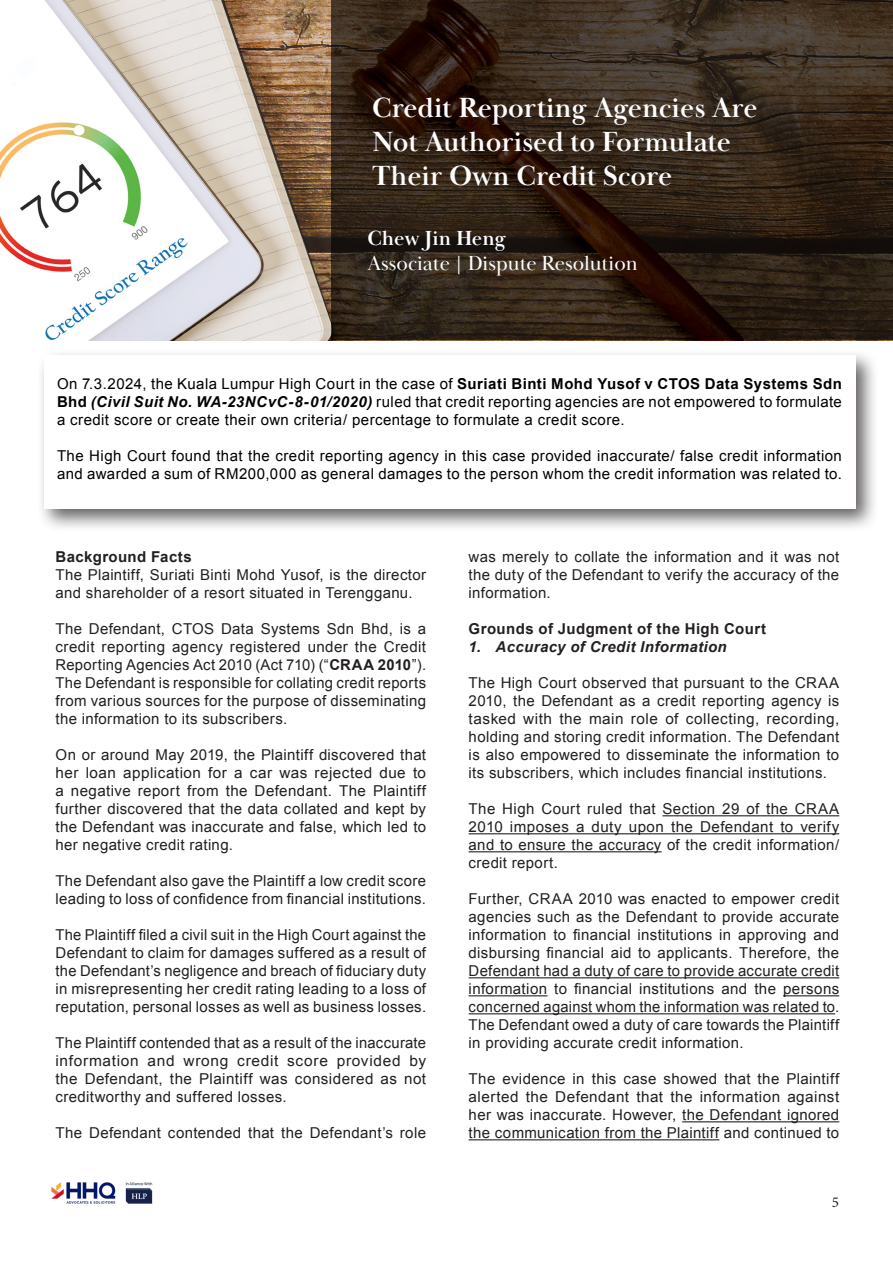
<style>
.page{position:relative;width:893px;height:1263px;background:#fff}
.page>*{position:absolute;margin:0;border:0;box-sizing:border-box;transform-origin:0 0}
.t1{font:700 28.5px/34.2px "Baskerville Display PT";color:#fff}
.t2{font:21px "Baskerville Display PT";color:#fff}
.t3{font:700 21px "Baskerville Display PT";color:#fff}
.t4{font:15px/18px "Arial";letter-spacing:.02em;color:#231f20;text-align:justify}
.t5{font:15px/18px "Arial";letter-spacing:.03em;color:#000;text-align:justify}
.t6{font:700 15px "Arial";letter-spacing:.025em;color:#231f20}
.t7{font:italic 700 15px "Arial";letter-spacing:.025em;color:#231f20}
.t8{font:15px "Minion Pro";color:#231f20}
.s1{font-weight:700}
.s2{font-weight:700;font-style:italic}
</style>
<div class="page">
<img style="left:51px;top:1182px;width:102px;height:22px">
<img style="left:0;top:0;width:893px;height:341px">
<div style="left:37px;top:349px;width:842px;height:183px;background:#231f20;opacity:.7"></div>
<div style="left:44px;top:356px;width:811px;height:153px;background:#fff"></div>
<hr style="left:662px;top:815px;width:177px;height:1px;background:#231f20">
<hr style="left:469px;top:833px;width:370px;height:1px;background:#231f20">
<hr style="left:469px;top:851px;width:193px;height:1px;background:#231f20">
<hr style="left:469px;top:977px;width:370px;height:1px;background:#231f20">
<hr style="left:469px;top:995px;width:79px;height:1px;background:#231f20">
<hr style="left:783px;top:995px;width:56px;height:1px;background:#231f20">
<hr style="left:469px;top:1013px;width:366px;height:1px;background:#231f20">
<hr style="left:682px;top:1121px;width:157px;height:1px;background:#231f20">
<hr style="left:469px;top:1139px;width:250px;height:1px;background:#231f20">
<svg style="left:331px;top:1px;width:561px;height:339px;background:#322418"></svg>
<p class="t1" style="left:372px;top:91px;width:387px">Credit Reporting Agencies Are<br>Not Authorised to Formulate<br>Their Own Credit Score</p>
<p class="t3" style="left:368px;top:225px;width:140px">Chew Jin Heng</p>
<p class="t2" style="left:368px;top:251px;width:272px">Associate | Dispute Resolution</p>
<p class="t5" style="left:57px;top:375px;width:786px">On 7.3.2024, the Kuala Lumpur High Court in the case of <span class="s1">Suriati Binti Mohd Yusof v CTOS Data Systems Sdn Bhd</span> <span class="s2">(Civil Suit No. WA-23NCvC-8-01/2020)</span> ruled that credit reporting agencies are not empowered to formulate a credit score or create their own criteria/ percentage to formulate a credit score.</p>
<p class="t5" style="left:57px;top:447px;width:786px">The High Court found that the credit reporting agency in this case provided inaccurate/ false credit information and awarded a sum of RM200,000 as general damages to the person whom the credit information was related to.</p>
<p class="t6" style="left:56px;top:547px;width:138px">Background Facts</p>
<p class="t4" style="left:56px;top:566px;width:372px">The Plaintiff, Suriati Binti Mohd Yusof, is the director and shareholder of a resort situated in Terengganu.</p>
<p class="t4" style="left:56px;top:620px;width:372px">The Defendant, CTOS Data Systems Sdn Bhd, is a credit reporting agency registered under the Credit Reporting Agencies Act 2010 (Act 710) (“<span class="s1">CRAA 2010</span>”).<br>The Defendant is responsible for collating credit reports from various sources for the purpose of disseminating the information to its subscribers.</p>
<p class="t4" style="left:56px;top:746px;width:372px">On or around May 2019, the Plaintiff discovered that her loan application for a car was rejected due to a negative report from the Defendant. The Plaintiff further discovered that the data collated and kept by the Defendant was inaccurate and false, which led to her negative credit rating.</p>
<p class="t4" style="left:56px;top:872px;width:372px">The Defendant also gave the Plaintiff a low credit score leading to loss of confidence from financial institutions.</p>
<p class="t4" style="left:56px;top:926px;width:372px">The Plaintiff filed a civil suit in the High Court against the Defendant to claim for damages suffered as a result of the Defendant’s negligence and breach of fiduciary duty in misrepresenting her credit rating leading to a loss of reputation, personal losses as well as business losses.</p>
<p class="t4" style="left:56px;top:1034px;width:372px">The Plaintiff contended that as a result of the inaccurate information and wrong credit score provided by the Defendant, the Plaintiff was considered as not creditworthy and suffered losses.</p>
<p class="t4" style="left:56px;top:1124px;width:372px">The Defendant contended that the Defendant’s role</p>
<p class="t4" style="left:469px;top:548px;width:372px">was merely to collate the information and it was not the duty of the Defendant to verify the accuracy of the information.</p>
<p class="t6" style="left:469px;top:619px;width:299px">Grounds of Judgment of the High Court</p>
<p class="t7" style="left:469px;top:637px;width:260px">1. Accuracy of Credit Information</p>
<p class="t4" style="left:469px;top:674px;width:372px">The High Court observed that pursuant to the CRAA 2010, the Defendant as a credit reporting agency is tasked with the main role of collecting, recording, holding and storing credit information. The Defendant is also empowered to disseminate the information to its subscribers, which includes financial institutions.</p>
<p class="t4" style="left:469px;top:800px;width:372px">The High Court ruled that Section 29 of the CRAA 2010 imposes a duty upon the Defendant to verify and to ensure the accuracy of the credit information/ credit report.</p>
<p class="t4" style="left:469px;top:890px;width:372px">Further, CRAA 2010 was enacted to empower credit agencies such as the Defendant to provide accurate information to financial institutions in approving and disbursing financial aid to applicants. Therefore, the Defendant had a duty of care to provide accurate credit information to financial institutions and the persons concerned against whom the information was related to.</p>
<p class="t4" style="left:469px;top:1016px;width:372px">The Defendant owed a duty of care towards the Plaintiff in providing accurate credit information.</p>
<p class="t4" style="left:469px;top:1070px;width:372px">The evidence in this case showed that the Plaintiff alerted the Defendant that the information against her was inaccurate. However, the Defendant ignored the communication from the Plaintiff and continued to</p>
<p class="t8" style="left:832px;top:1192px;width:9px">5</p>
</div>
